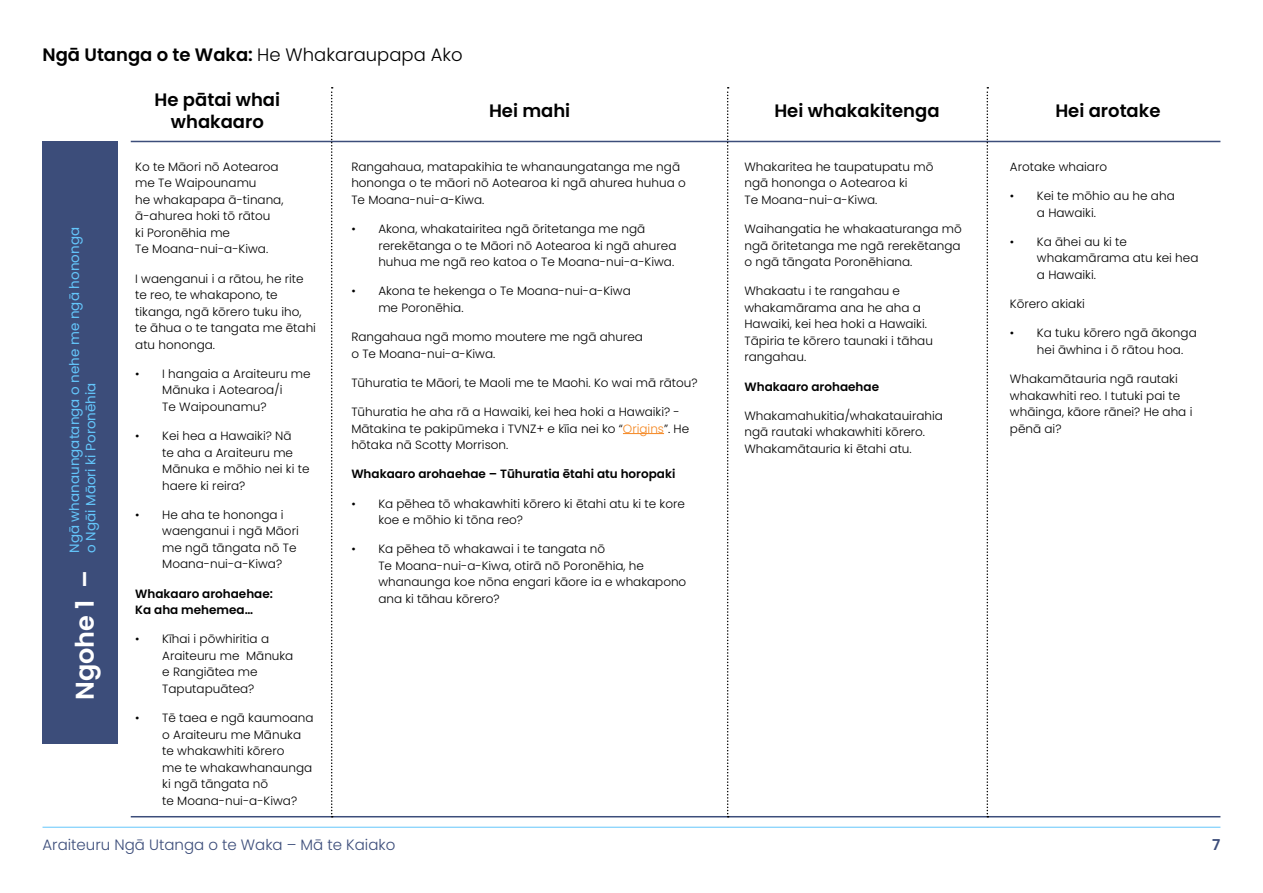
<style>
.page{position:relative;width:1263px;height:893px;background:#fff}
.page>*{position:absolute;margin:0;border:0;box-sizing:border-box;transform-origin:0 0}
.t1{font:600 25.5px "Poppins";color:#fff}
.t2{font:600 18px/21.6px "Poppins";color:#000;text-align:center}
.t3{font:300 15px "Poppins";color:#3c4d7a}
.t4{font:600 15px "Poppins";color:#3c4d7a}
.t5{font:13.5px/16.2px "Poppins";color:#64c6fb}
.t6{font:300 12px/16.5px "Poppins";color:#000}
.t7{font:600 12px/16.5px "Poppins";color:#000}
.s1{font-weight:300}
.s2{color:#f58721}
</style>
<div class="page">
<hr style="left:43px;top:827px;width:1177px;height:1px;background:#64c6fb">
<div style="left:43px;top:141px;width:75px;height:603px;background:#3c4d7a"></div>
<hr style="left:131px;top:141px;width:1089px;height:1px;background:#3c4d7a">
<hr style="left:131px;top:816px;width:1089px;height:1px;background:#3c4d7a">
<svg style="left:331px;top:87px;width:2px;height:730px"></svg>
<svg style="left:727px;top:87px;width:2px;height:730px"></svg>
<svg style="left:986px;top:87px;width:2px;height:730px"></svg>
<hr style="left:623px;top:433px;width:41px;height:1px;background:#f58721">
<h2 class="t2" style="left:43px;top:44px;width:422px">Ngā Utanga o te Waka: <span class="s1">He Whakaraupapa Ako</span></h2>
<h2 class="t2" style="left:155px;top:89px;width:127px">He pātai whai whakaaro</h2>
<h2 class="t2" style="left:774px;top:100px;width:167px">Hei whakakitenga</h2>
<h2 class="t2" style="left:1055px;top:100px;width:107px">Hei arotake</h2>
<p class="t6" style="left:135px;top:158px;width:150px">Ko te Māori nō Aotearoa me Te Waipounamu<br>he whakapapa ā-tinana, ā-ahurea hoki tō rātou<br>ki Poronēhia me<br>Te Moana-nui-a-Kiwa.</p>
<p class="t6" style="left:135px;top:270px;width:182px">I waenganui i a rātou, he rite te reo, te whakapono, te tikanga, ngā kōrero tuku iho, te āhua o te tangata me ētahi atu hononga.</p>
<p class="t6" style="left:162px;top:365px;width:150px;text-indent:-27px">• I hangaia a Araiteuru me<br>Mānuka i Aotearoa/i<br>Te Waipounamu?</p>
<p class="t6" style="left:162px;top:428px;width:149px;text-indent:-27px">• Kei hea a Hawaiki? Nā<br>te aha a Araiteuru me<br>Mānuka e mōhio nei ki te haere ki reira?</p>
<p class="t6" style="left:162px;top:506px;width:138px;text-indent:-27px">• He aha te hononga i waenganui i ngā Māori me ngā tāngata nō Te<br>Moana-nui-a-Kiwa?</p>
<p class="t7" style="left:135px;top:585px;width:139px">Whakaaro arohaehae:<br>Ka aha mehemea…</p>
<p class="t6" style="left:162px;top:631px;width:133px;text-indent:-27px">• Kīhai i pōwhiritia a<br>Araiteuru me Mānuka e Rangiātea me<br>Taputapuātea?</p>
<p class="t6" style="left:162px;top:710px;width:153px;text-indent:-27px">• Tē taea e ngā kaumoana o Araiteuru me Mānuka te whakawhiti kōrero<br>me te whakawhanaunga ki ngā tāngata nō<br>te Moana-nui-a-Kiwa?</p>
<h2 class="t2" style="left:489px;top:100px;width:83px">Hei mahi</h2>
<p class="t6" style="left:1010px;top:158px;width:99px">Arotake whaiaro</p>
<p class="t6" style="left:1037px;top:188px;width:139px;text-indent:-27px">• Kei te mōhio au he aha a Hawaiki.</p>
<p class="t6" style="left:1037px;top:233px;width:163px;text-indent:-27px">• Ka āhei au ki te whakamārama atu kei hea a Hawaiki.</p>
<p class="t6" style="left:1010px;top:296px;width:76px">Kōrero akiaki</p>
<p class="t6" style="left:1037px;top:325px;width:161px;text-indent:-27px">• Ka tuku kōrero ngā ākonga hei āwhina i ō rātou hoa.</p>
<p class="t6" style="left:1010px;top:371px;width:184px">Whakamātauria ngā rautaki whakawhiti reo. I tutuki pai te whāinga, kāore rānei? He aha i pēnā ai?</p>
<p class="t6" style="left:744px;top:158px;width:190px">Whakaritea he taupatupatu mō ngā hononga o Aotearoa ki<br>Te Moana-nui-a-Kiwa.</p>
<p class="t6" style="left:744px;top:221px;width:219px;text-align:justify">Waihangatia he whakaaturanga mō ngā ōritetanga me ngā rerekētanga o ngā tāngata Poronēhiana.</p>
<p class="t6" style="left:744px;top:283px;width:190px">Whakaatu i te rangahau e whakamārama ana he aha a<br>Hawaiki, kei hea hoki a Hawaiki.<br>Tāpiria te kōrero taunaki i tāhau rangahau.</p>
<p class="t7" style="left:744px;top:378px;width:136px">Whakaaro arohaehae</p>
<p class="t6" style="left:744px;top:407px;width:200px">Whakamahukitia/whakatauirahia ngā rautaki whakawhiti kōrero.<br>Whakamātauria ki ētahi atu.</p>
<p class="t6" style="left:351px;top:158px;width:336px">Rangahaua, matapakihia te whanaungatanga me ngā hononga o te māori nō Aotearoa ki ngā ahurea huhua o<br>Te Moana-nui-a-Kiwa.</p>
<p class="t6" style="left:378px;top:221px;width:300px;text-indent:-27px">• Akona, whakatairitea ngā ōritetanga me ngā rerekētanga o te Māori nō Aotearoa ki ngā ahurea huhua me ngā reo katoa o Te Moana-nui-a-Kiwa.</p>
<p class="t6" style="left:378px;top:283px;width:254px;text-indent:-27px">• Akona te hekenga o Te Moana-nui-a-Kiwa me Poronēhia.</p>
<p class="t6" style="left:351px;top:329px;width:293px">Rangahaua ngā momo moutere me ngā ahurea o Te Moana-nui-a-Kiwa.</p>
<p class="t6" style="left:351px;top:374px;width:348px">Tūhuratia te Māori, te Maoli me te Maohi. Ko wai mā rātou?</p>
<p class="t6" style="left:351px;top:404px;width:339px">Tūhuratia he aha rā a Hawaiki, kei hea hoki a Hawaiki? -<br>Mātakina te pakipūmeka i TVNZ+ e kīia nei ko “<span class="s2">Origins</span>”. He hōtaka nā Scotty Morrison.</p>
<p class="t7" style="left:351px;top:466px;width:326px">Whakaaro arohaehae – Tūhuratia ētahi atu horopaki</p>
<p class="t6" style="left:378px;top:495px;width:308px;text-indent:-27px">• Ka pēhea tō whakawhiti kōrero ki ētahi atu ki te kore koe e mōhio ki tōna reo?</p>
<p class="t6" style="left:378px;top:541px;width:309px;text-indent:-27px">• Ka pēhea tō whakawai i te tangata nō<br>Te Moana-nui-a-Kiwa, otirā nō Poronēhia, he whanaunga koe nōna engari kāore ia e whakapono ana ki tāhau kōrero?</p>
<p class="t5" style="left:67px;top:553px;width:327px;rotate:-90deg">Ngā whanaungatanga o nehe me ngā hononga o Ngāi Māori ki Poronēhia</p>
<h1 class="t1" style="left:70px;top:700px;width:132px;rotate:-90deg">Ngohe 1 –</h1>
<p class="t3" style="left:43px;top:836px;width:354px">Araiteuru Ngā Utanga o te Waka – Mā te Kaiako</p>
<p class="t4" style="left:1212px;top:836px;width:10px">7</p>
</div>
